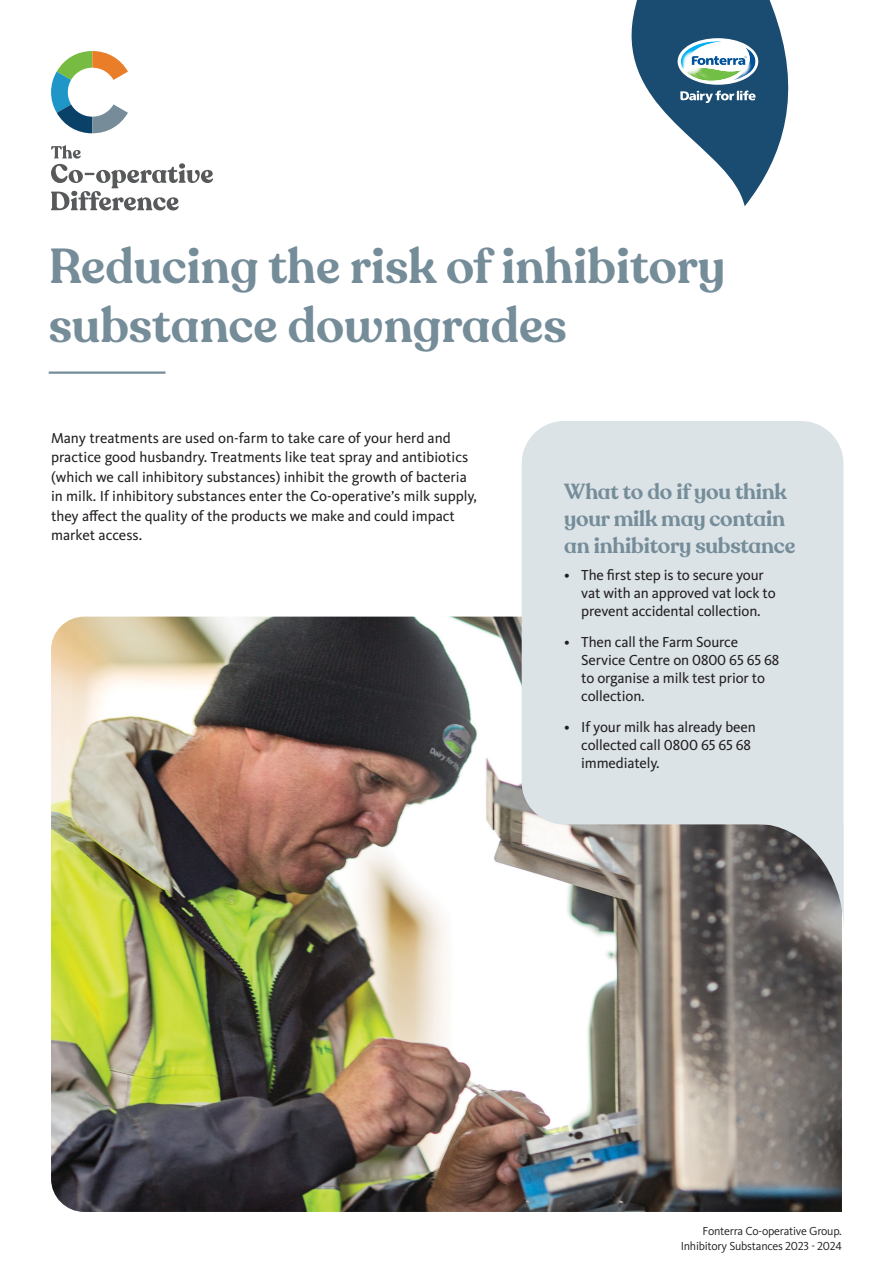
<style>
.page{position:relative;width:893px;height:1263px;background:#fff}
.page>*{position:absolute;margin:0;border:0;box-sizing:border-box;transform-origin:0 0}
.t1{font:600 48.6px/58.3px "Recoleta Alt";color:#758c99}
.SB__Case_Study_-_Bod{font:600 21.6px/27px "Recoleta Alt";letter-spacing:-.01em;color:#758c99}
.SB__Case_Study_-_Bod-2{font:15px/18px "Kievit Pro";letter-spacing:-.005em;color:#231f20}
.t2{font:12px/15px "Kievit Pro";letter-spacing:-.02em;color:#231f20;text-align:right}
</style>
<div class="page">
<hr style="left:49px;top:371px;width:116px;height:3px;background:#758c99">
<img style="left:51px;top:617px;width:791px;height:595px">
<svg style="left:51px;top:51px;width:77px;height:82px"></svg>
<svg style="left:51px;top:145px;width:162px;height:65px"></svg>
<svg style="left:632px;top:0;width:156px;height:206px"></svg>
<div style="left:522px;top:421px;width:321px;height:403px;background:#dbe3e7"></div>
<svg style="left:757px;top:824px;width:87px;height:108px;background:#807f80"></svg>
<p class="t1" style="left:49px;top:239px;width:678px">Reducing the risk of inhibitory substance downgrades</p>
<p class="SB__Case_Study_-_Bod-2" style="left:51px;top:428px;width:428px;line-height:19.5px">Many treatments are used on-farm to take care of your herd and practice good husbandry. Treatments like teat spray and antibiotics (which we call inhibitory substances) inhibit the growth of bacteria in milk. If inhibitory substances enter the Co-operative’s milk supply, they affect the quality of the products we make and could impact market access.</p>
<p class="SB__Case_Study_-_Bod" style="left:564px;top:479px;width:233px">What to do if you think your milk may contain an inhibitory substance</p>
<p class="SB__Case_Study_-_Bod-2" style="left:581px;top:566px;width:196px;text-indent:-17px">• The first step is to secure your vat with an approved vat lock to prevent accidental collection.</p>
<p class="SB__Case_Study_-_Bod-2" style="left:581px;top:633px;width:200px;text-indent:-17px">• Then call the Farm Source<br>Service Centre on 0800 65 65 68 to organise a milk test prior to collection.</p>
<p class="SB__Case_Study_-_Bod-2" style="left:581px;top:717px;width:176px;text-indent:-17px">• If your milk has already been collected call 0800 65 65 68 immediately.</p>
<p class="t2" style="left:681px;top:1223px;width:163px">Fonterra Co-operative Group.<br>Inhibitory Substances 2023 - 2024</p>
</div>
